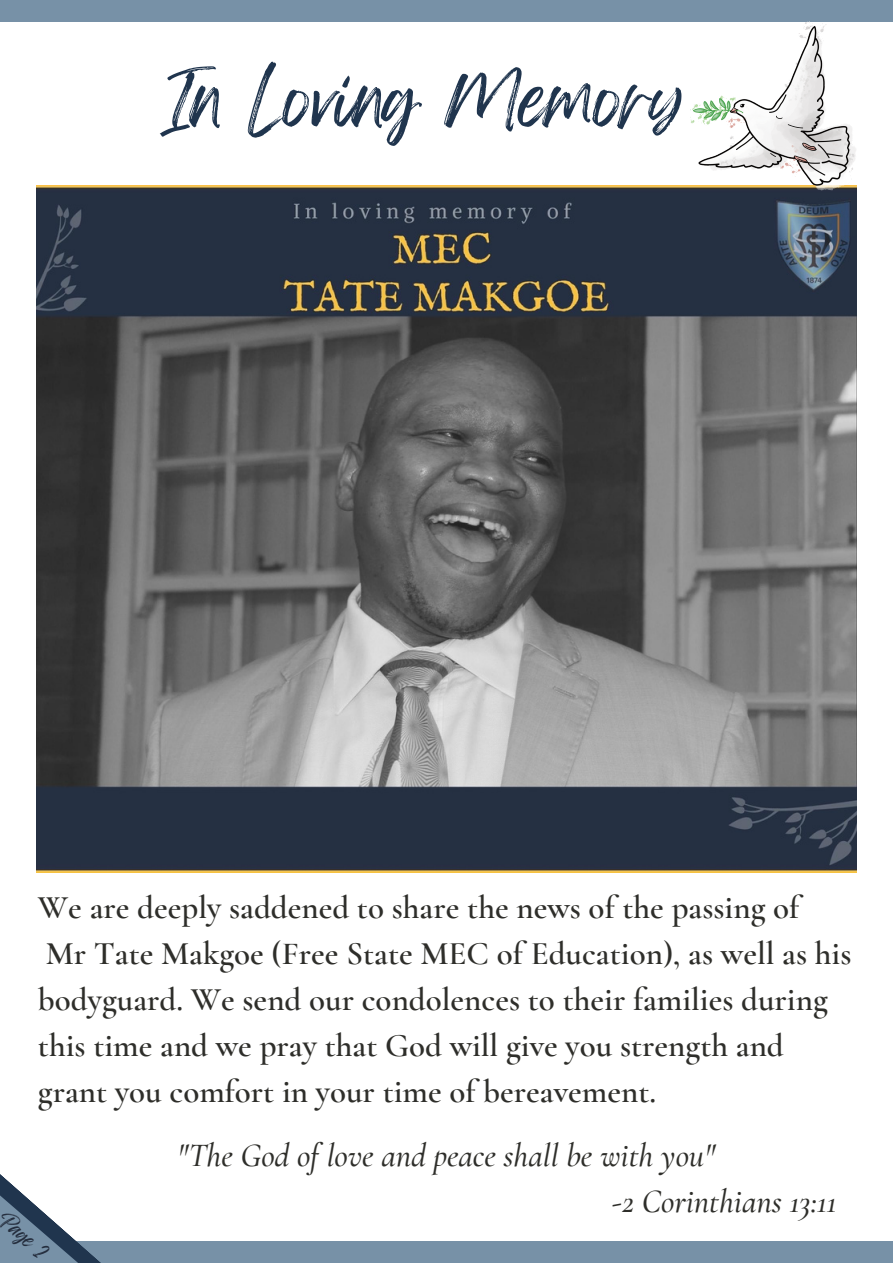
<style>
.page{position:relative;width:893px;height:1264px;background:#fff}
.page>*{position:absolute;margin:0;border:0;box-sizing:border-box;transform-origin:0 0}
.t1{font:63px "Feeling Passionate";color:#20354e}
.t2{font:600 33px/46px "Cormorant Garamond";color:#2e2e2a}
.t3{font:italic 500 33px/46px "Cormorant Garamond";color:#2e2e2a}
.t4{font:18px "Feeling Passionate";color:#242d3d}
</style>
<div class="page">
<div style="left:0;top:1240px;width:892px;height:22px;background:#7791a7"></div>
<div style="left:0;top:0;width:892px;height:22px;background:#7791a7"></div>
<svg style="left:0;top:1174px;width:147px;height:88px"></svg>
<img style="left:36px;top:185px;width:820px;height:687px">
<img style="left:690px;top:22px;width:166px;height:168px">
<h1 class="t1" style="left:161px;top:49px;width:525px">In Loving Memory</h1>
<p class="t2" style="left:38px;top:884px;width:815px">We are deeply saddened to share the news of the passing of<br>Mr Tate Makgoe (Free State MEC of Education), as well as his bodyguard. We send our condolences to their families during this time and we pray that God will give you strength and grant you comfort in your time of bereavement.</p>
<p class="t3" style="left:612px;top:1132px;width:226px;text-indent:-434px">"The God of love and peace shall be with you"<br>-2 Corinthians 13:11</p>
<p class="t4" style="left:11px;top:1204px;width:60px;rotate:42deg">Page 2</p>
</div>
